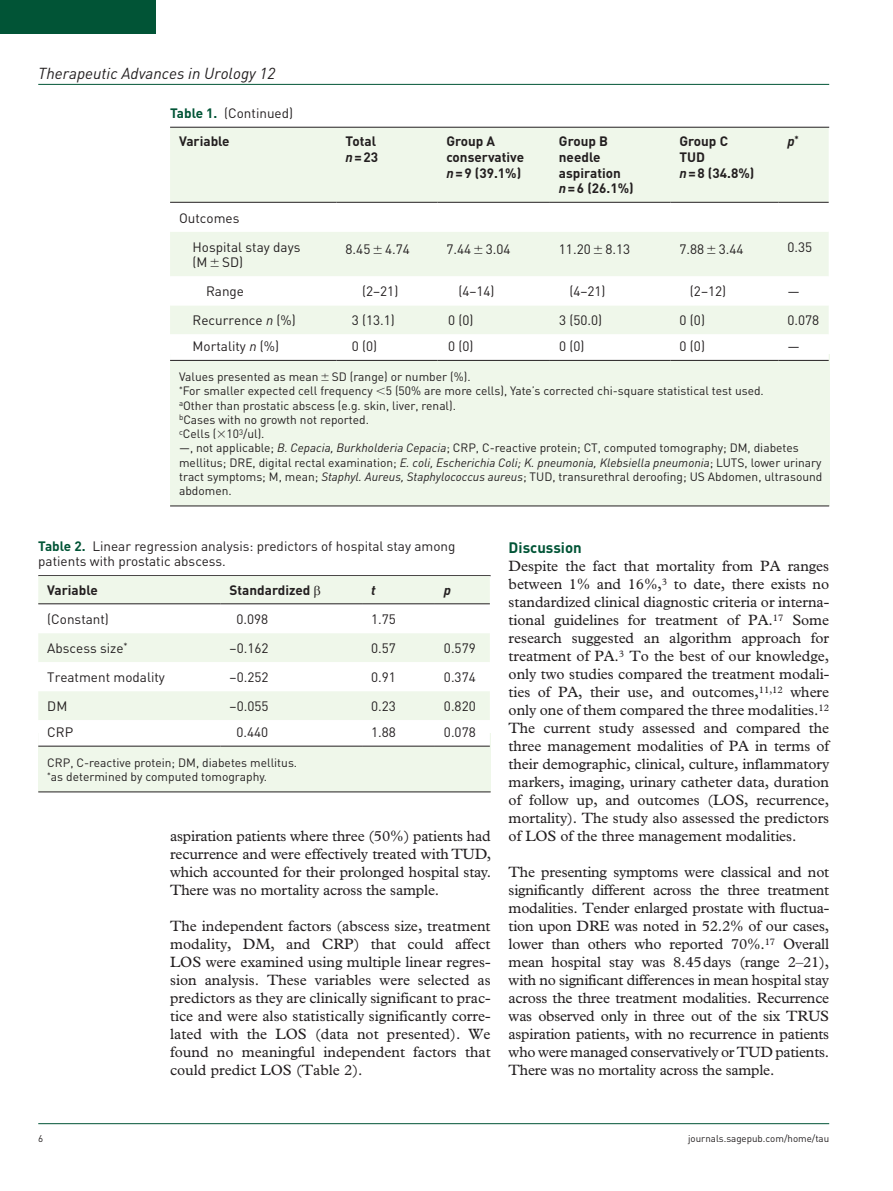
<style>
.page{position:relative;width:893px;height:1191px;background:#fff}
.page>*{position:absolute;margin:0;border:0;box-sizing:border-box;transform-origin:0 0}
.t1{font:italic 15.75px "DIN";color:#231f20}
.t2{font:15px/18px "Plantin Std";letter-spacing:-.005em;color:#231f20;text-align:justify}
.t3{font:700 15px "DIN";color:#015436}
.t4{font:13.5px/15.8px "DIN";color:#231f20}
.t5{font:700 13.5px/15.8px "DIN";color:#231f20}
.t6{font:italic 700 13.5px "DIN";color:#231f20}
.t7{font:12px/14.2px "DIN";color:#231f20}
.t8{font:9.75px "DIN";color:#231f20}
.s1{font-weight:700;color:#015436}
.s2{font-style:italic}
</style>
<div class="page">
<hr style="left:38px;top:84px;width:791px;height:1px;background:#015436">
<hr style="left:38px;top:1123px;width:791px;height:1px;background:#015436">
<div style="left:0;top:0;width:155px;height:34px;background:#015436"></div>
<div style="left:170px;top:354px;width:659px;height:152px;background:#eff7ea"></div>
<div style="left:38px;top:733px;width:453px;height:59px;background:#eff7ea"></div>
<hr style="left:38px;top:575px;width:453px;height:1px;background:#231f20">
<hr style="left:38px;top:791px;width:453px;height:1px;background:#231f20">
<div style="left:38px;top:576px;width:452px;height:27px;background:#eff7ea"></div>
<svg style="left:38px;top:604px;width:452px;height:141px"></svg>
<hr style="left:38px;top:603px;width:183px;height:1px;background:#231f20">
<hr style="left:221px;top:603px;width:141px;height:1px;background:#231f20">
<hr style="left:362px;top:603px;width:73px;height:1px;background:#231f20">
<hr style="left:435px;top:603px;width:55px;height:1px;background:#231f20">
<hr style="left:38px;top:745px;width:183px;height:1px;background:#231f20">
<hr style="left:221px;top:745px;width:141px;height:1px;background:#231f20">
<hr style="left:362px;top:745px;width:73px;height:1px;background:#231f20">
<hr style="left:435px;top:745px;width:55px;height:1px;background:#231f20">
<hr style="left:170px;top:505px;width:659px;height:1px;background:#231f20">
<div style="left:170px;top:128px;width:659px;height:74px;background:#eff7ea"></div>
<svg style="left:170px;top:232px;width:659px;height:128px;fill:#eff7ea"></svg>
<hr style="left:170px;top:202px;width:167px;height:1px;background:#231f20">
<hr style="left:337px;top:202px;width:100px;height:1px;background:#231f20">
<hr style="left:437px;top:202px;width:113px;height:1px;background:#231f20">
<hr style="left:550px;top:202px;width:120px;height:1px;background:#231f20">
<hr style="left:670px;top:202px;width:108px;height:1px;background:#231f20">
<hr style="left:778px;top:202px;width:51px;height:1px;background:#231f20">
<hr style="left:170px;top:360px;width:167px;height:1px;background:#231f20">
<hr style="left:337px;top:360px;width:100px;height:1px;background:#231f20">
<hr style="left:437px;top:360px;width:113px;height:1px;background:#231f20">
<hr style="left:550px;top:360px;width:120px;height:1px;background:#231f20">
<hr style="left:670px;top:360px;width:108px;height:1px;background:#231f20">
<hr style="left:778px;top:360px;width:51px;height:1px;background:#231f20">
<hr style="left:170px;top:127px;width:659px;height:1px;background:#231f20">
<svg style="left:314px;top:585px;width:6px;height:12px"></svg>
<svg style="left:211px;top:259px;width:8px;height:8px"></svg>
<svg style="left:374px;top:245px;width:8px;height:8px"></svg>
<svg style="left:474px;top:245px;width:8px;height:8px"></svg>
<svg style="left:594px;top:245px;width:8px;height:8px"></svg>
<svg style="left:707px;top:245px;width:8px;height:8px"></svg>
<p class="t1" style="left:38px;top:63px;width:238px">Therapeutic Advances in Urology 12</p>
<p class="t4" style="left:170px;top:105px;width:125px"><span class="s1">Table 1.</span> (Continued)</p>
<p class="t5" style="left:179px;top:133px;width:52px">Variable</p>
<p class="t5" style="left:346px;top:133px;width:34px">Total <span class="s2">n</span>=23</p>
<p class="t5" style="left:446px;top:133px;width:79px">Group A conservative <span class="s2">n</span>=9 (39.1%)</p>
<p class="t5" style="left:559px;top:133px;width:76px">Group B needle aspiration <span class="s2">n</span>=6 (26.1%)</p>
<p class="t5" style="left:679px;top:133px;width:76px">Group C<br>TUD<br><span class="s2">n</span>=8 (34.8%)</p>
<p class="t6" style="left:787px;top:132px;width:13px">p<sup>*</sup></p>
<p class="t4" style="left:193px;top:203px;width:109px;line-height:29px;text-indent:-13px">Outcomes<br>Hospital stay days</p>
<p class="t4" style="left:193px;top:254px;width:52px">(M SD)</p>
<p class="t4" style="left:346px;top:241px;width:66px">8.45 4.74</p>
<p class="t4" style="left:446px;top:241px;width:66px">7.44 3.04</p>
<p class="t4" style="left:559px;top:241px;width:73px">11.20 8.13</p>
<p class="t4" style="left:679px;top:241px;width:66px">7.88 3.44</p>
<p class="t4" style="left:787px;top:239px;width:26px">0.35</p>
<p class="t4" style="left:206px;top:283px;width:40px">Range</p>
<p class="t4" style="left:362px;top:283px;width:38px">(2–21)</p>
<p class="t4" style="left:458px;top:283px;width:38px">(4–14)</p>
<p class="t4" style="left:569px;top:283px;width:38px">(4–21)</p>
<p class="t4" style="left:690px;top:283px;width:38px">(2–12)</p>
<p class="t4" style="left:787px;top:283px;width:14px">—</p>
<p class="t4" style="left:193px;top:312px;width:105px">Recurrence <span class="s2">n</span> (%)</p>
<p class="t4" style="left:352px;top:312px;width:45px">3 (13.1)</p>
<p class="t4" style="left:448px;top:312px;width:27px">0 (0)</p>
<p class="t4" style="left:559px;top:312px;width:45px">3 (50.0)</p>
<p class="t4" style="left:679px;top:312px;width:27px">0 (0)</p>
<p class="t4" style="left:787px;top:312px;width:33px">0.078</p>
<p class="t4" style="left:193px;top:338px;width:88px">Mortality <span class="s2">n</span> (%)</p>
<p class="t4" style="left:352px;top:338px;width:27px">0 (0)</p>
<p class="t4" style="left:448px;top:338px;width:27px">0 (0)</p>
<p class="t4" style="left:559px;top:338px;width:27px">0 (0)</p>
<p class="t4" style="left:679px;top:338px;width:27px">0 (0)</p>
<p class="t4" style="left:787px;top:338px;width:14px">—</p>
<p class="t7" style="left:179px;top:369px;width:645px">Values presented as mean SD (range) or number (%).<br><sup>*</sup>For smaller expected cell frequency 5 (50% are more cells), Yate’s corrected chi-square statistical test used.<br><sup>a</sup>Other than prostatic abscess (e.g. skin, liver, renal).<br><sup>b</sup>Cases with no growth not reported.<br><sup>c</sup>Cells ( 10<sup>3</sup>/ul).<br>—, not applicable; <span class="s2">B. Cepacia, Burkholderia Cepacia</span>; CRP, C-reactive protein; CT, computed tomography; DM, diabetes mellitus; DRE, digital rectal examination; <span class="s2">E. coli, Escherichia Coli; K. pneumonia, Klebsiella pneumonia</span>; LUTS, lower urinary tract symptoms; M, mean; <span class="s2">Staphyl. Aureus, Staphylococcus aureus</span>; TUD, transurethral deroofing; US Abdomen, ultrasound abdomen.</p>
<p class="t4" style="left:38px;top:537px;width:419px"><span class="s1">Table 2.</span> Linear regression analysis: predictors of hospital stay among patients with prostatic abscess.</p>
<p class="t5" style="left:47px;top:581px;width:52px">Variable</p>
<p class="t5" style="left:230px;top:581px;width:82px">Standardized</p>
<p class="t6" style="left:371px;top:581px;width:6px">t</p>
<p class="t6" style="left:444px;top:581px;width:9px">p</p>
<p class="t4" style="left:47px;top:611px;width:63px">(Constant)</p>
<p class="t4" style="left:236px;top:611px;width:33px">0.098</p>
<p class="t4" style="left:371px;top:611px;width:26px">1.75</p>
<p class="t4" style="left:47px;top:640px;width:82px">Abscess size<sup>*</sup></p>
<p class="t4" style="left:230px;top:640px;width:40px">−0.162</p>
<p class="t4" style="left:371px;top:640px;width:26px">0.57</p>
<p class="t4" style="left:444px;top:640px;width:33px">0.579</p>
<p class="t4" style="left:47px;top:669px;width:119px">Treatment modality</p>
<p class="t4" style="left:230px;top:669px;width:40px">−0.252</p>
<p class="t4" style="left:371px;top:669px;width:26px">0.91</p>
<p class="t4" style="left:444px;top:669px;width:33px">0.374</p>
<p class="t4" style="left:47px;top:698px;width:22px">DM</p>
<p class="t4" style="left:230px;top:698px;width:40px">−0.055</p>
<p class="t4" style="left:371px;top:698px;width:26px">0.23</p>
<p class="t4" style="left:444px;top:698px;width:33px">0.820</p>
<p class="t4" style="left:47px;top:724px;width:27px">CRP</p>
<p class="t4" style="left:236px;top:724px;width:33px">0.440</p>
<p class="t4" style="left:371px;top:724px;width:26px">1.88</p>
<p class="t4" style="left:444px;top:724px;width:33px">0.078</p>
<p class="t7" style="left:47px;top:755px;width:251px">CRP, C-reactive protein; DM, diabetes mellitus. <sup>*</sup>as determined by computed tomography.</p>
<p class="t2" style="left:170px;top:827px;width:323px">aspiration patients where three (50%) patients had recurrence and were effectively treated with TUD, which accounted for their prolonged hospital stay.<br>There was no mortality across the sample.</p>
<p class="t2" style="left:170px;top:917px;width:322px">The independent factors (abscess size, treatment modality, DM, and CRP) that could affect LOS were examined using multiple linear regres&shy;sion analysis. These variables were selected as predictors as they are clinically significant to prac&shy;tice and were also statistically significantly corre&shy;lated with the LOS (data not presented). We found no meaningful independent factors that could predict LOS (Table 2).</p>
<p class="t3" style="left:509px;top:537px;width:75px">Discussion</p>
<p class="t2" style="left:509px;top:557px;width:322px">Despite the fact that mortality from PA ranges between 1% and 16%,<sup>3</sup> to date, there exists no standardized clinical diagnostic criteria or interna&shy;tional guidelines for treatment of PA.<sup>17</sup> Some research suggested an algorithm approach for treatment of PA.<sup>3</sup> To the best of our knowledge, only two studies compared the treatment modali&shy;ties of PA, their use, and outcomes,<sup>11,12</sup> where only one of them compared the three modalities.<sup>12<br></sup>The current study assessed and compared the three management modalities of PA in terms of their demographic, clinical, culture, inflammatory markers, imaging, urinary catheter data, duration of follow up, and outcomes (LOS, recurrence, mortality). The study also assessed the predictors of LOS of the three management modalities.</p>
<p class="t2" style="left:509px;top:863px;width:322px">The presenting symptoms were classical and not significantly different across the three treatment modalities. Tender enlarged prostate with fluctua&shy;tion upon DRE was noted in 52.2% of our cases, lower than others who reported 70%.<sup>17</sup> Overall mean hospital stay was 8.45days (range 2–21), with no significant differences in mean hospital stay across the three treatment modalities. Recurrence was observed only in three out of the six TRUS aspiration patients, with no recurrence in patients who were managed conservatively or TUD patients.<br>There was no mortality across the sample.</p>
<p class="t8" style="left:38px;top:1132px;width:7px">6</p>
<p class="t8" style="left:688px;top:1132px;width:143px">journals.sagepub.com/home/tau</p>
</div>
